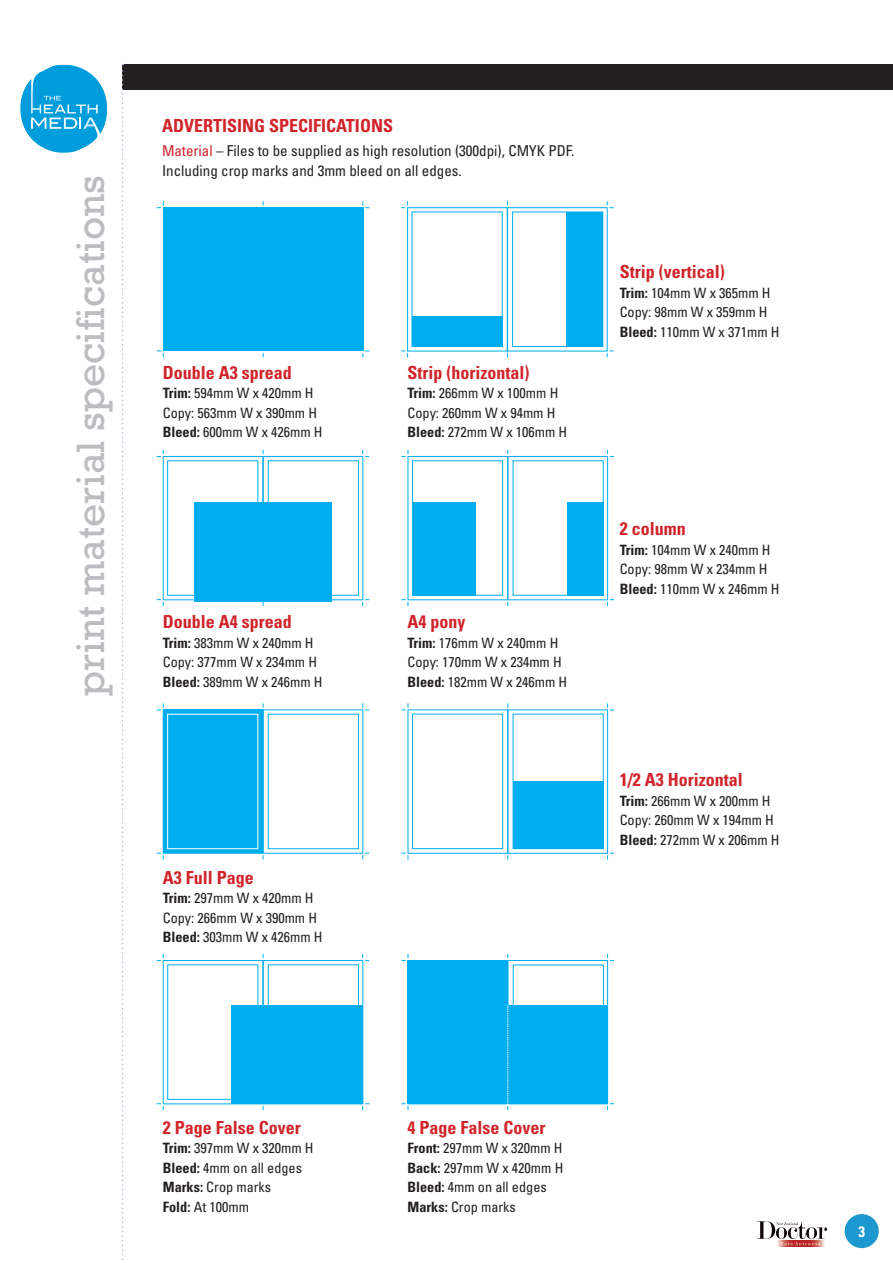
<style>
.page{position:relative;width:893px;height:1263px;background:#fff}
.page>*{position:absolute;margin:0;border:0;box-sizing:border-box;transform-origin:0 0}
.t1{font:40.5px "Rockwell Std";color:#bcbdc0}
.t2{font:700 condensed 18px "Univers LT Std";color:#d1232a}
.t3{font:condensed 15px/19.5px "Univers LT Std";color:#231f20}
.t4{font:700 condensed 15px "Univers LT Std";color:#fff}
.t5{font:condensed 14.25px/19.5px "Univers LT Std";color:#231f20}
.s1{color:#d1232a}
.s2{font-weight:700}
</style>
<div class="page">
<div style="left:845px;top:1214px;width:34px;height:34px;background:#1c98ce;border-radius:50%"></div>
<svg style="left:777px;top:1245px;width:48px;height:1px"></svg>
<svg style="left:756px;top:1221px;width:71px;height:24px"></svg>
<div style="left:412px;top:714px;width:91px;height:135px;background:#fff;border:1px solid #00aeef"></div>
<div style="left:508px;top:960px;width:100px;height:144px;border:1px solid #00aeef"></div>
<svg style="left:607px;top:954px;width:7px;height:7px"></svg>
<svg style="left:607px;top:1103px;width:7px;height:7px"></svg>
<svg style="left:401px;top:954px;width:108px;height:11px"></svg>
<div style="left:408px;top:960px;width:100px;height:144px;background:#00aeef"></div>
<div style="left:123px;top:65px;width:770px;height:25px;background:#231f20"></div>
<svg style="left:122px;top:64px;width:2px;height:1196px"></svg>
<svg style="left:20px;top:65px;width:88px;height:88px"></svg>
<div style="left:163px;top:207px;width:100px;height:144px;background:#00aeef"></div>
<div style="left:263px;top:207px;width:100px;height:144px;background:#00aeef"></div>
<svg style="left:157px;top:201px;width:7px;height:7px"></svg>
<svg style="left:157px;top:351px;width:7px;height:6px"></svg>
<div style="left:407px;top:207px;width:100px;height:144px;border:1px solid #00aeef"></div>
<div style="left:507px;top:207px;width:100px;height:144px;border:1px solid #00aeef"></div>
<div style="left:163px;top:456px;width:100px;height:144px;border:1px solid #00aeef"></div>
<div style="left:263px;top:456px;width:100px;height:144px;border:1px solid #00aeef"></div>
<svg style="left:157px;top:450px;width:7px;height:7px"></svg>
<svg style="left:157px;top:599px;width:7px;height:7px"></svg>
<svg style="left:362px;top:450px;width:7px;height:7px"></svg>
<svg style="left:362px;top:599px;width:7px;height:7px"></svg>
<svg style="left:362px;top:703px;width:7px;height:8px"></svg>
<svg style="left:362px;top:853px;width:7px;height:6px"></svg>
<svg style="left:157px;top:703px;width:107px;height:12px"></svg>
<svg style="left:157px;top:848px;width:107px;height:11px"></svg>
<div style="left:263px;top:960px;width:100px;height:144px;border:1px solid #00aeef"></div>
<svg style="left:157px;top:954px;width:7px;height:7px"></svg>
<svg style="left:157px;top:1103px;width:7px;height:7px"></svg>
<svg style="left:362px;top:954px;width:7px;height:7px"></svg>
<svg style="left:362px;top:1103px;width:7px;height:7px"></svg>
<div style="left:408px;top:456px;width:100px;height:144px;border:1px solid #00aeef"></div>
<div style="left:508px;top:456px;width:100px;height:144px;border:1px solid #00aeef"></div>
<svg style="left:401px;top:450px;width:8px;height:7px"></svg>
<svg style="left:401px;top:599px;width:8px;height:7px"></svg>
<svg style="left:607px;top:450px;width:7px;height:7px"></svg>
<svg style="left:607px;top:599px;width:7px;height:7px"></svg>
<svg style="left:401px;top:703px;width:8px;height:8px"></svg>
<svg style="left:401px;top:853px;width:8px;height:6px"></svg>
<svg style="left:607px;top:703px;width:7px;height:8px"></svg>
<svg style="left:607px;top:853px;width:7px;height:6px"></svg>
<div style="left:513px;top:781px;width:90px;height:68px;background:#00aeef"></div>
<div style="left:163px;top:710px;width:100px;height:143px;background:#00aeef"></div>
<div style="left:512px;top:212px;width:91px;height:135px;background:#fff;border:1px solid #00aeef"></div>
<div style="left:566px;top:212px;width:37px;height:135px;background:#00aeef"></div>
<div style="left:412px;top:316px;width:90px;height:31px;background:#00aeef"></div>
<div style="left:268px;top:461px;width:91px;height:134px;background:#fff;border:1px solid #00aeef"></div>
<div style="left:167px;top:461px;width:91px;height:134px;background:#fff;border:1px solid #00aeef"></div>
<div style="left:195px;top:502px;width:137px;height:99px;background:#00aeef"></div>
<div style="left:412px;top:461px;width:91px;height:134px;background:#fff;border:1px solid #00aeef"></div>
<div style="left:412px;top:502px;width:64px;height:93px;background:#00aeef"></div>
<div style="left:567px;top:502px;width:36px;height:93px;background:#00aeef"></div>
<div style="left:268px;top:714px;width:91px;height:135px;background:#fff;border:1px solid #00aeef"></div>
<div style="left:167px;top:714px;width:91px;height:135px;border:1px solid #fff"></div>
<div style="left:268px;top:965px;width:91px;height:134px;background:#fff;border:1px solid #00aeef"></div>
<div style="left:231px;top:1005px;width:132px;height:99px;background:#00aeef"></div>
<div style="left:506px;top:1005px;width:102px;height:99px;background:#00aeef"></div>
<svg style="left:401px;top:1005px;width:108px;height:105px"></svg>
<h1 class="t1" style="left:67px;top:696px;width:523px;rotate:-90deg">print material specifications</h1>
<p class="t2" style="left:162px;top:115px;width:232px">ADVERTISING SPECIFICATIONS</p>
<p class="t3" style="left:162px;top:141px;width:414px"><span class="s1">Material</span> – Files to be supplied as high resolution (300dpi), CMYK PDF.<br>Including crop marks and 3mm bleed on all edges.</p>
<p class="t2" style="left:163px;top:361px;width:130px">Double A3 spread</p>
<p class="t5" style="left:163px;top:383px;width:161px"><span class="s2">Trim:</span> 594mm W x 420mm H<br>Copy: 563mm W x 390mm H<br><span class="s2">Bleed:</span> 600mm W x 426mm H</p>
<p class="t2" style="left:163px;top:611px;width:130px">Double A4 spread</p>
<p class="t5" style="left:163px;top:633px;width:161px"><span class="s2">Trim:</span> 383mm W x 240mm H<br>Copy: 377mm W x 234mm H<br><span class="s2">Bleed:</span> 389mm W x 246mm H</p>
<p class="t2" style="left:163px;top:866px;width:92px">A3 Full Page</p>
<p class="t5" style="left:163px;top:888px;width:161px"><span class="s2">Trim:</span> 297mm W x 420mm H<br>Copy: 266mm W x 390mm H<br><span class="s2">Bleed:</span> 303mm W x 426mm H</p>
<p class="t2" style="left:407px;top:361px;width:124px">Strip (horizontal)</p>
<p class="t5" style="left:407px;top:383px;width:161px"><span class="s2">Trim:</span> 266mm W x 100mm H<br>Copy: 260mm W x 94mm H<br><span class="s2">Bleed:</span> 272mm W x 106mm H</p>
<p class="t2" style="left:407px;top:611px;width:59px">A4 pony</p>
<p class="t5" style="left:407px;top:633px;width:161px"><span class="s2">Trim:</span> 176mm W x 240mm H<br>Copy: 170mm W x 234mm H<br><span class="s2">Bleed:</span> 182mm W x 246mm H</p>
<p class="t2" style="left:620px;top:261px;width:107px">Strip (vertical)</p>
<p class="t5" style="left:620px;top:283px;width:161px"><span class="s2">Trim:</span> 104mm W x 365mm H<br>Copy: 98mm W x 359mm H<br><span class="s2">Bleed:</span> 110mm W x 371mm H</p>
<p class="t2" style="left:620px;top:518px;width:67px">2 column</p>
<p class="t5" style="left:620px;top:539px;width:161px"><span class="s2">Trim:</span> 104mm W x 240mm H<br>Copy: 98mm W x 234mm H<br><span class="s2">Bleed:</span> 110mm W x 246mm H</p>
<p class="t2" style="left:620px;top:769px;width:124px">1/2 A3 Horizontal</p>
<p class="t5" style="left:620px;top:791px;width:161px"><span class="s2">Trim:</span> 266mm W x 200mm H<br>Copy: 260mm W x 194mm H<br><span class="s2">Bleed:</span> 272mm W x 206mm H</p>
<p class="t2" style="left:163px;top:1116px;width:139px">2 Page False Cover</p>
<p class="t5" style="left:163px;top:1138px;width:152px"><span class="s2">Trim:</span> 397mm W x 320mm H<br><span class="s2">Bleed:</span> 4mm on all edges<br><span class="s2">Marks:</span> Crop marks<br><span class="s2">Fold:</span> At 100mm</p>
<p class="t2" style="left:407px;top:1116px;width:139px">4 Page False Cover</p>
<p class="t5" style="left:407px;top:1138px;width:157px"><span class="s2">Front:</span> 297mm W x 320mm H<br><span class="s2">Back:</span> 297mm W x 420mm H<br><span class="s2">Bleed:</span> 4mm on all edges<br><span class="s2">Marks:</span> Crop marks</p>
<p class="t4" style="left:858px;top:1222px;width:8px">3</p>
</div>
